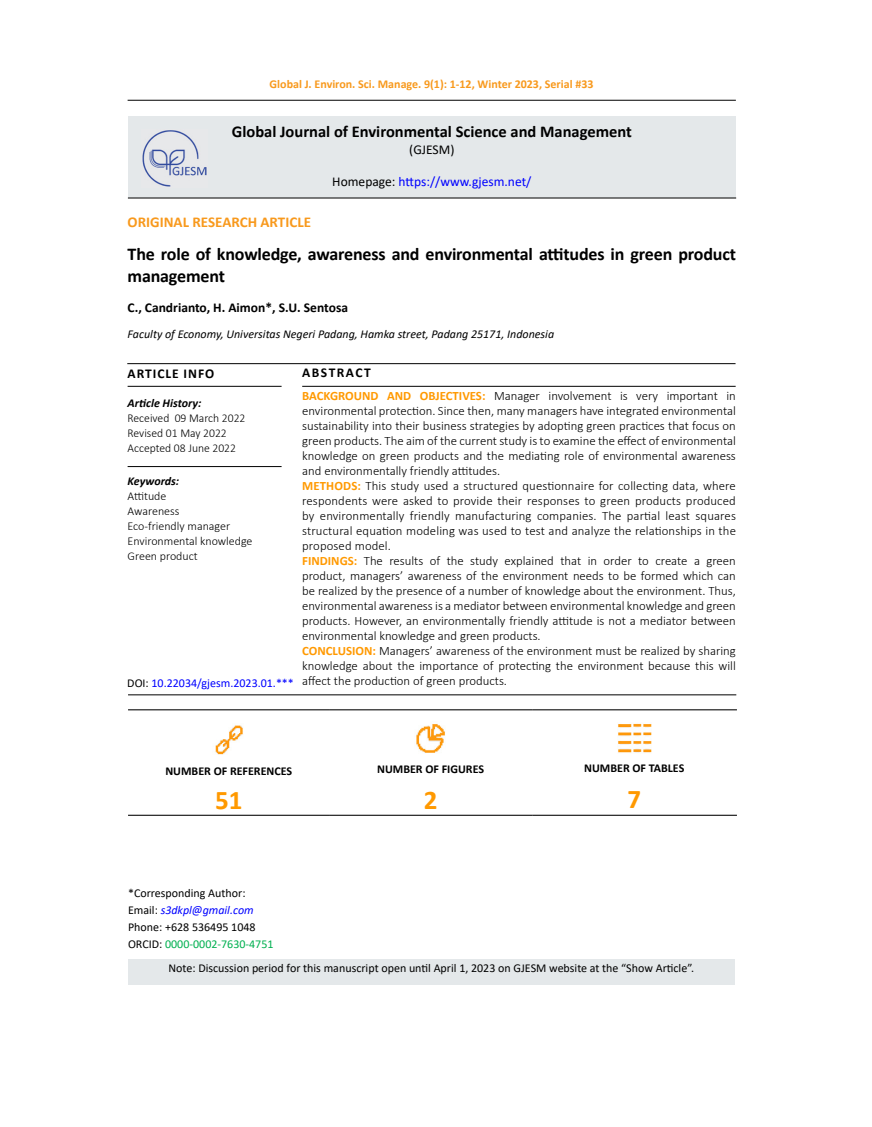
<style>
.page{position:relative;width:872px;height:1127px;background:#fff}
.page>*{position:absolute;margin:0;border:0;box-sizing:border-box;transform-origin:0 0}
.t1{font:700 27px "Calibri";color:#f90}
.t2{font:700 18px/21.6px "Calibri";letter-spacing:-.01em;color:#000}
.t3{font:700 16.5px "Calibri";color:#000}
.t4{font:700 15px "Calibri";color:#f8991d}
.t5{font:700 13.5px "Calibri";color:#000}
.t6{font:13.5px "Calibri";color:#00f}
.t7{font:700 13.5px "Calibri";letter-spacing:.07em;color:#000}
.t8{font:700 13.5px "Calibri";letter-spacing:.11em;color:#000}
.t9{font:13.5px "Calibri";color:#000}
.t10{font:300 12.75px/15px "Calibri";color:#000}
.t11{font:12px/17.2px "Calibri";color:#000}
.t12{font:300 12px/15px "Calibri";color:#000}
.t13{font:italic 12px "Calibri";color:#000}
.t14{font:700 12px "Calibri";color:#f8991d}
.t15{font:700 12px "Calibri";color:#000}
.t16{font:12px "Calibri";color:#00f}
.t17{font:italic 700 12px "Calibri";color:#000}
.s1{color:#000}
.s2{font-weight:700;color:#f90}
.s3{font-style:italic;color:#00f}
.s4{color:#00b050}
</style>
<div class="page">
<hr style="left:128px;top:100px;width:608px;height:1px;background:#000">
<div style="left:128px;top:116px;width:608px;height:82px;background:#e4e8ea"></div>
<hr style="left:128px;top:386px;width:153px;height:1px;background:#000">
<hr style="left:302px;top:386px;width:433px;height:1px;background:#000">
<hr style="left:128px;top:466px;width:153px;height:1px;background:#000">
<hr style="left:127px;top:363px;width:608px;height:1px;background:#000">
<hr style="left:128px;top:694px;width:608px;height:1px;background:#000">
<hr style="left:128px;top:198px;width:608px;height:1px;background:#000">
<hr style="left:128px;top:709px;width:201px;height:1px;background:#000">
<hr style="left:329px;top:709px;width:203px;height:1px;background:#000">
<hr style="left:532px;top:709px;width:205px;height:1px;background:#000">
<hr style="left:128px;top:815px;width:201px;height:1px;background:#000">
<hr style="left:329px;top:815px;width:203px;height:1px;background:#000">
<hr style="left:532px;top:815px;width:205px;height:1px;background:#000">
<img style="left:215px;top:725px;width:28px;height:30px">
<img style="left:416px;top:724px;width:29px;height:29px">
<img style="left:618px;top:723px;width:33px;height:30px">
<div style="left:128px;top:959px;width:607px;height:25px;background:#e4e8ea"></div>
<img style="left:142px;top:130px;width:65px;height:57px">
<p class="t14" style="left:270px;top:75px;width:325px">Global J. Environ. Sci. Manage. 9(1): 1-12, Winter 2023, Serial #33</p>
<p class="t3" style="left:232px;top:120px;width:401px">Global Journal of Environmental Science and Management</p>
<p class="t9" style="left:409px;top:140px;width:47px">(GJESM)</p>
<p class="t6" style="left:332px;top:172px;width:201px"><span class="s1">Homepage:</span> https://www.gjesm.net/</p>
<p class="t4" style="left:128px;top:211px;width:185px">ORIGINAL RESEARCH ARTICLE</p>
<h2 class="t2" style="left:128px;top:243px;width:610px">The role of knowledge, awareness and environmental attitudes in green product management</h2>
<p class="t5" style="left:128px;top:298px;width:222px">C., Candrianto, H. Aimon*, S.U. Sentosa</p>
<p class="t13" style="left:128px;top:326px;width:428px">Faculty of Economy, Universitas Negeri Padang, Hamka street, Padang 25171, Indonesia</p>
<p class="t7" style="left:128px;top:364px;width:88px">ARTICLE INFO</p>
<p class="t17" style="left:128px;top:395px;width:75px">Article History:</p>
<p class="t12" style="left:128px;top:411px;width:119px">Received 09 March 2022<br>Revised 01 May 2022<br>Accepted 08 June 2022</p>
<p class="t17" style="left:128px;top:472px;width:53px">Keywords:</p>
<p class="t12" style="left:128px;top:488px;width:126px">Attitude<br>Awareness<br>Eco-friendly manager<br>Environmental knowledge<br>Green product</p>
<p class="t16" style="left:127px;top:674px;width:168px"><span class="s1">DOI:</span> 10.22034/gjesm.2023.01.***</p>
<p class="t8" style="left:302px;top:363px;width:70px">ABSTRACT</p>
<p class="t10" style="left:302px;top:388px;width:435px"><span class="s2">BACKGROUND AND OBJECTIVES:</span> Manager involvement is very important in environmental protection. Since then, many managers have integrated environmental sustainability into their business strategies by adopting green practices that focus on green products. The aim of the current study is to examine the effect of environmental knowledge on green products and the mediating role of environmental awareness and environmentally friendly attitudes.<br><span class="s2">METHODS:</span> This study used a structured questionnaire for collecting data, where respondents were asked to provide their responses to green products produced by environmentally friendly manufacturing companies. The partial least squares structural equation modeling was used to test and analyze the relationships in the proposed model.<br><span class="s2">FINDINGS:</span> The results of the study explained that in order to create a green product, managers’ awareness of the environment needs to be formed which can be realized by the presence of a number of knowledge about the environment. Thus, environmental awareness is a mediator between environmental knowledge and green products. However, an environmentally friendly attitude is not a mediator between environmental knowledge and green products.<br><span class="s2">CONCLUSION:</span> Managers’ awareness of the environment must be realized by sharing knowledge about the importance of protecting the environment because this will affect the production of green products.</p>
<p class="t15" style="left:165px;top:763px;width:128px">NUMBER OF REFERENCES</p>
<h1 class="t1" style="left:215px;top:781px;width:29px">51</h1>
<p class="t15" style="left:377px;top:761px;width:108px">NUMBER OF FIGURES</p>
<h1 class="t1" style="left:424px;top:781px;width:15px">2</h1>
<p class="t15" style="left:584px;top:760px;width:102px">NUMBER OF TABLES</p>
<h1 class="t1" style="left:627px;top:780px;width:15px">7</h1>
<p class="t11" style="left:128px;top:884px;width:147px">*Corresponding Author:<br>Email: <span class="s3">s3dkpl@gmail.com<br></span>Phone: +628 536495 1048<br>ORCID: <span class="s4">0000-0002-7630-4751</span></p>
<p class="t11" style="left:168px;top:959px;width:527px">Note: Discussion period for this manuscript open until April 1, 2023 on GJESM website at the “Show Article”.</p>
</div>
